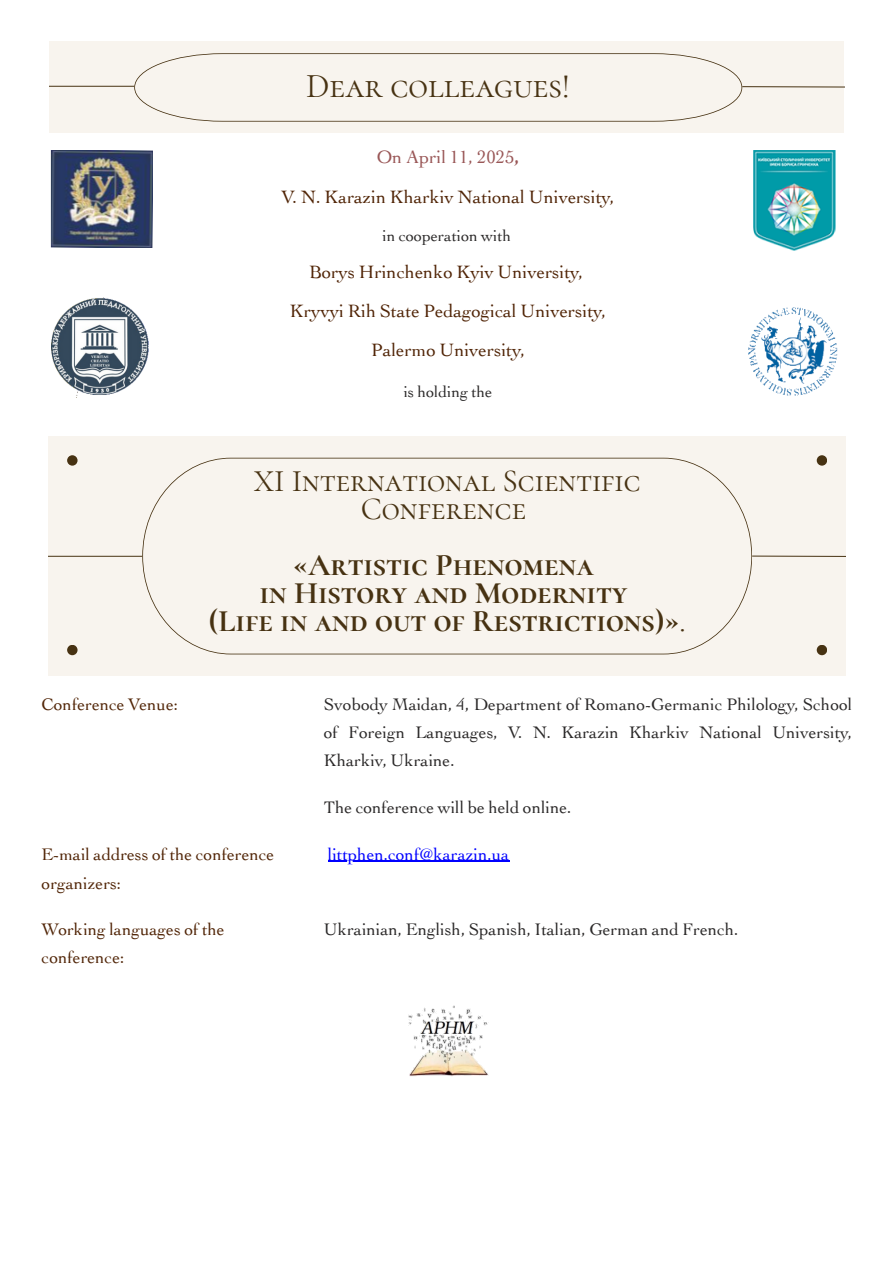
<style>
.page{position:relative;width:894px;height:1263px;background:#fff}
.page>*{position:absolute;margin:0;border:0;box-sizing:border-box;transform-origin:0 0}
.t1{font:33.9px "Cormorant SC";color:#473212}
.t2{font:700 31.35px "Cormorant SC";color:#473212}
.t3{font:31.35px/27.9px "Cormorant SC";color:#473212;text-align:center}
.t4{font:22.5px "Badr LT Light";color:#512507}
.t5{font:22.5px "Badr LT Light";color:#995757}
.t6{font:21px/28.2px "Badr LT Light";color:#2b2929;text-align:justify}
.t7{font:21px/29.2px "Badr LT Light";color:#512507}
.t8{font:21px "Badr LT Light";color:#00f}
.t9{font:19.5px "Badr LT Light";color:#2b2929}
.s1{font-family:"Badr LT Bold"}
.s2{font-weight:400}
</style>
<div class="page">
<div style="left:50px;top:42px;width:794px;height:91px;background:#f8f4ee"></div>
<svg style="left:134px;top:53px;width:608px;height:69px"></svg>
<hr style="left:50px;top:86px;width:84px;height:1px;background:#473212">
<hr style="left:742px;top:86px;width:102px;height:1px;background:#473212">
<img style="left:51px;top:151px;width:101px;height:97px">
<img style="left:52px;top:297px;width:97px;height:99px">
<img style="left:753px;top:151px;width:83px;height:100px">
<img style="left:748px;top:307px;width:90px;height:89px">
<div style="left:48px;top:436px;width:797px;height:240px;background:#f8f4ee"></div>
<svg style="left:142px;top:458px;width:609px;height:196px"></svg>
<hr style="left:48px;top:556px;width:94px;height:1px;background:#473212">
<hr style="left:752px;top:556px;width:93px;height:1px;background:#473212">
<div style="left:67px;top:455px;width:10px;height:11px;background:#473212;border-radius:50%"></div>
<div style="left:816px;top:455px;width:10px;height:11px;background:#473212;border-radius:50%"></div>
<div style="left:67px;top:645px;width:10px;height:10px;background:#473212;border-radius:50%"></div>
<div style="left:816px;top:645px;width:10px;height:10px;background:#473212;border-radius:50%"></div>
<hr style="left:328px;top:861px;width:181px;height:1px;background:#00f">
<img style="left:408px;top:1005px;width:81px;height:71px">
<p class="t1" style="left:306px;top:65px;width:265px">Dear colleagues!</p>
<h2 class="t5" style="left:376px;top:142px;width:144px">On April 11, 2025<span class="s1">,</span></h2>
<h2 class="t4" style="left:281px;top:182px;width:334px">V. N. Karazin Kharkiv National University,</h2>
<p class="t9" style="left:382px;top:223px;width:130px">in cooperation with</p>
<h2 class="t4" style="left:309px;top:257px;width:275px">Borys Hrinchenko Kyiv University,</h2>
<h2 class="t4" style="left:290px;top:296px;width:317px">Kryvyi Rih State Pedagogical University,</h2>
<h2 class="t4" style="left:371px;top:335px;width:155px">Palermo University,</h2>
<p class="t9" style="left:403px;top:379px;width:90px">is holding the</p>
<p class="t3" style="left:253px;top:467px;width:388px">XI International Scientific<br>Conference</p>
<p class="t2" style="left:293px;top:546px;width:302px">«Artistic Phenomena</p>
<p class="t2" style="left:259px;top:574px;width:369px">in History and Modernity</p>
<p class="t2" style="left:209px;top:602px;width:478px">(Life in and out of Restrictions)»<span class="s2">.</span></p>
<p class="t7" style="left:42px;top:688px;width:135px">Conference Venue:</p>
<p class="t6" style="left:324px;top:689px;width:529px">Svobody Maidan, 4, Department of Romano-Germanic Philology, School of Foreign Languages, V. N. Karazin Kharkiv National University, Kharkiv, Ukraine.</p>
<p class="t6" style="left:324px;top:792px;width:247px">The conference will be held online.</p>
<p class="t7" style="left:42px;top:838px;width:234px">E-mail address of the conference organizers:</p>
<p class="t8" style="left:328px;top:840px;width:183px">littphen.conf@karazin.ua</p>
<p class="t7" style="left:42px;top:914px;width:184px;line-height:28.2px">Working languages of the conference:</p>
<p class="t6" style="left:324px;top:914px;width:414px">Ukrainian, English, Spanish, Italian, German and French.</p>
</div>
